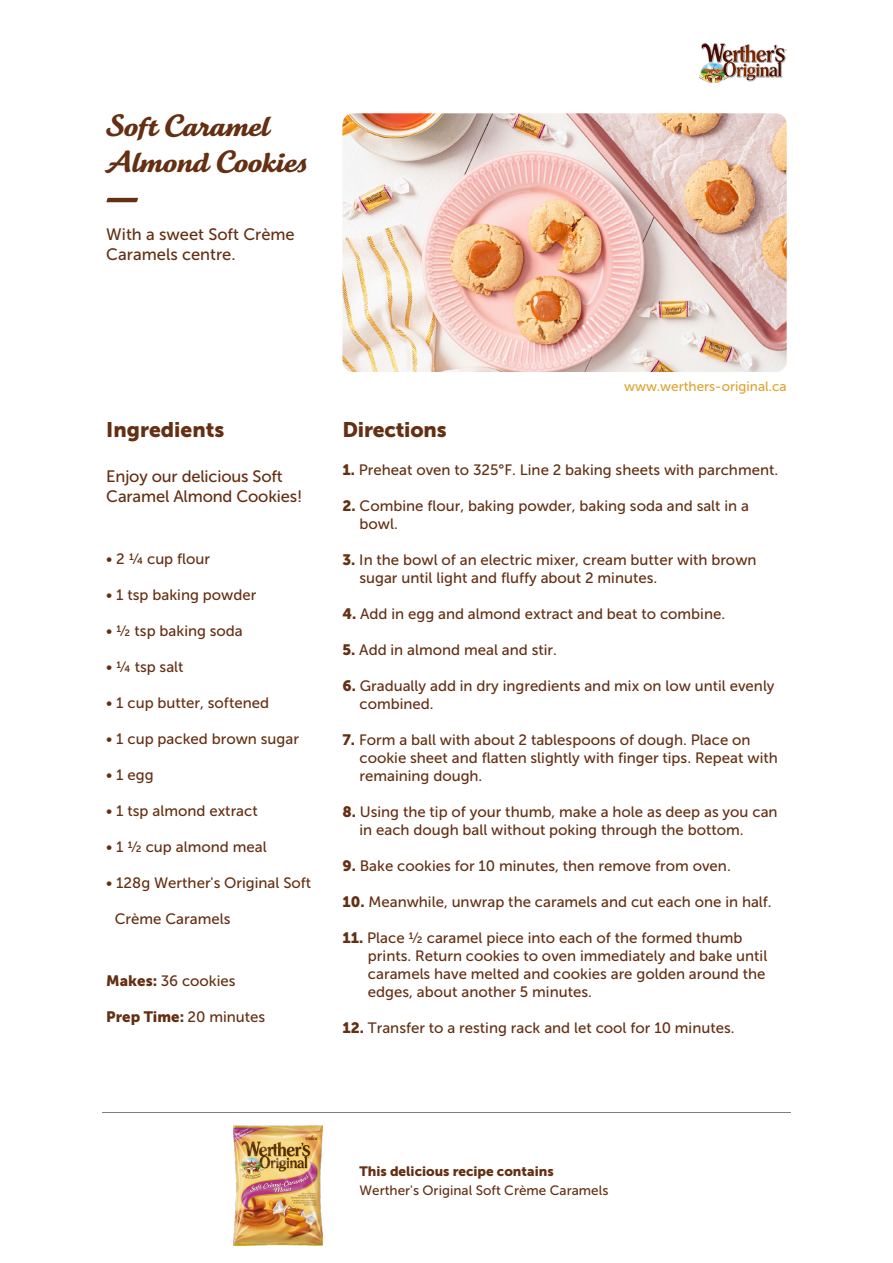
<style>
.page{position:relative;width:893px;height:1263px;background:#fff}
.page>*{position:absolute;margin:0;border:0;box-sizing:border-box;transform-origin:0 0}
.t1{font:30px/36px "Tartine Script Pro Bld";color:#642f12}
.t2{font:21px "Museo Sans 900";color:#642f12}
.t3{font:16.5px/19.8px "Museo Sans 500";letter-spacing:-.01em;color:#642f12}
.t4{font:15px/18px "Museo Sans 500";color:#642f12}
.t5{font:15px "Museo Sans 900";color:#642f12}
.t6{font:13.5px "Museo Sans 500";color:#642f12}
.t7{font:13.5px "Museo Sans 900";color:#642f12}
.t8{font:13.5px "Museo Sans 500";color:#dfa32f}
.s1{font-family:"Museo Sans 900"}
.s2{font-family:"Museo Sans 500"}
</style>
<div class="page">
<img style="left:699px;top:43px;width:88px;height:40px">
<svg style="left:106px;top:198px;width:32px;height:4px"></svg>
<img style="left:342px;top:113px;width:445px;height:259px">
<hr style="left:102px;top:1112px;width:689px;height:1px;background:#020203">
<img style="left:234px;top:1126px;width:88px;height:119px">
<h1 class="t1" style="left:106px;top:108px;width:202px">Soft Caramel<br>Almond Cookies</h1>
<p class="t3" style="left:106px;top:225px;width:190px">With a sweet Soft Crème<br>Caramels centre.</p>
<h2 class="t2" style="left:106px;top:417px;width:120px">Ingredients</h2>
<p class="t3" style="left:106px;top:466px;width:198px">Enjoy our delicious Soft<br>Caramel Almond Cookies!</p>
<p class="t4" style="left:106px;top:550px;width:105px">• 2 ¼ cup flour</p>
<p class="t4" style="left:106px;top:586px;width:152px">• 1 tsp baking powder</p>
<p class="t4" style="left:106px;top:622px;width:138px">• ½ tsp baking soda</p>
<p class="t4" style="left:106px;top:658px;width:79px">• ¼ tsp salt</p>
<p class="t4" style="left:106px;top:694px;width:164px">• 1 cup butter, softened</p>
<p class="t4" style="left:106px;top:730px;width:194px">• 1 cup packed brown sugar</p>
<p class="t4" style="left:106px;top:766px;width:49px">• 1 egg</p>
<p class="t4" style="left:106px;top:802px;width:153px">• 1 tsp almond extract</p>
<p class="t4" style="left:106px;top:838px;width:162px">• 1 ½ cup almond meal</p>
<p class="t4" style="left:106px;top:874px;width:207px">• 128g Werther's Original Soft</p>
<p class="t4" style="left:115px;top:910px;width:117px">Crème Caramels</p>
<p class="t4" style="left:106px;top:972px;width:131px"><span class="s1">Makes:</span> 36 cookies</p>
<p class="t5" style="left:106px;top:1008px;width:161px">Prep Time: <span class="s2">20 minutes</span></p>
<p class="t8" style="left:624px;top:379px;width:164px">www.werthers-original.ca</p>
<h2 class="t2" style="left:342px;top:417px;width:106px">Directions</h2>
<p class="t4" style="left:342px;top:460px;width:437px"><span class="s1">1.</span> Preheat oven to 325°F. Line 2 baking sheets with parchment.</p>
<p class="t4" style="left:359px;top:496px;width:391px;text-indent:-17px"><span class="s1">2.</span> Combine flour, baking powder, baking soda and salt in a bowl.</p>
<p class="t4" style="left:359px;top:550px;width:399px;text-indent:-17px"><span class="s1">3.</span> In the bowl of an electric mixer, cream butter with brown sugar until light and fluffy about 2 minutes.</p>
<p class="t4" style="left:342px;top:604px;width:384px"><span class="s1">4.</span> Add in egg and almond extract and beat to combine.</p>
<p class="t4" style="left:342px;top:640px;width:216px"><span class="s1">5.</span> Add in almond meal and stir.</p>
<p class="t4" style="left:359px;top:676px;width:417px;text-indent:-17px"><span class="s1">6.</span> Gradually add in dry ingredients and mix on low until evenly combined.</p>
<p class="t4" style="left:359px;top:730px;width:420px;text-indent:-17px"><span class="s1">7.</span> Form a ball with about 2 tablespoons of dough. Place on cookie sheet and flatten slightly with finger tips. Repeat with remaining dough.</p>
<p class="t4" style="left:359px;top:802px;width:420px;text-indent:-17px"><span class="s1">8.</span> Using the tip of your thumb, make a hole as deep as you can in each dough ball without poking through the bottom.</p>
<p class="t4" style="left:342px;top:856px;width:390px"><span class="s1">9.</span> Bake cookies for 10 minutes, then remove from oven.</p>
<p class="t4" style="left:342px;top:892px;width:431px"><span class="s1">10.</span> Meanwhile, unwrap the caramels and cut each one in half.</p>
<p class="t4" style="left:368px;top:928px;width:401px;text-indent:-26px"><span class="s1">11.</span> Place ½ caramel piece into each of the formed thumb prints. Return cookies to oven immediately and bake until caramels have melted and cookies are golden around the edges, about another 5 minutes.</p>
<p class="t4" style="left:342px;top:1018px;width:394px"><span class="s1">12.</span> Transfer to a resting rack and let cool for 10 minutes.</p>
<p class="t7" style="left:360px;top:1163px;width:196px">This delicious recipe contains</p>
<p class="t6" style="left:360px;top:1183px;width:250px">Werther's Original Soft Crème Caramels</p>
</div>
